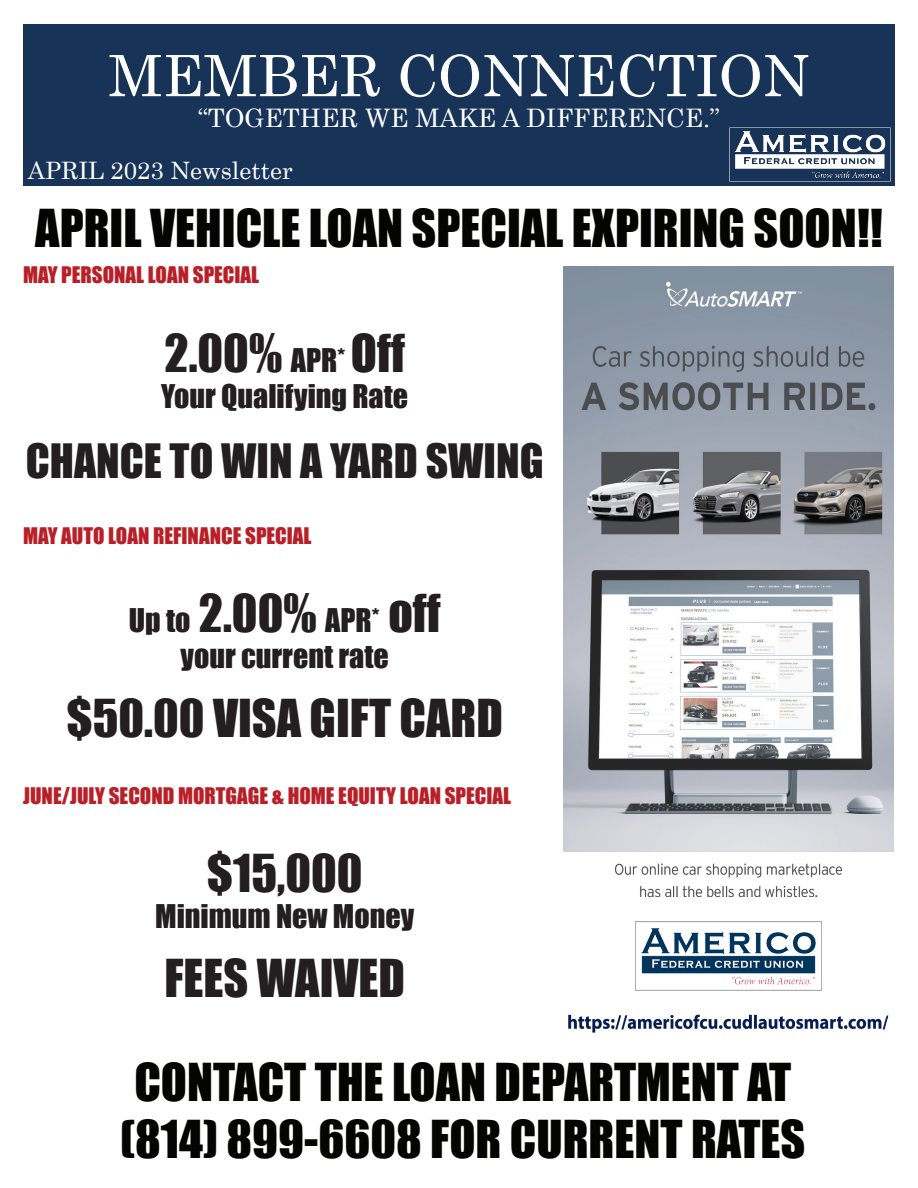
<style>
.page{position:relative;width:918px;height:1188px;background:#fff}
.page>*{position:absolute;margin:0;border:0;box-sizing:border-box;transform-origin:0 0}
.t1{font:57px "Century";color:#fff}
.t2{font:48px "Impact";color:#040503}
.t3{font:48px "Impact";color:#231f20}
.t4{font:43.5px "Impact";color:#231f20}
.t5{font:30px "Impact";color:#231f20}
.t6{font:25.5px "Century";color:#fff}
.t7{font:24px "Century";color:#fff}
.t8{font:21px "Impact";color:#b91f27}
.s1{font-size:30px}
.s2{font-size:48px}
</style>
<div class="page">
<div style="left:23px;top:24px;width:872px;height:162px;background:#173358"></div>
<img style="left:729px;top:127px;width:162px;height:55px">
<img style="left:563px;top:267px;width:330px;height:766px">
<p class="t1" style="left:109px;top:28px;width:702px">MEMBER CONNECTION</p>
<p class="t6" style="left:198px;top:96px;width:524px">“TOGETHER WE MAKE A DIFFERENCE.”</p>
<p class="t7" style="left:28px;top:150px;width:266px">APRIL 2023 Newsletter</p>
<h1 class="t2" style="left:35px;top:191px;width:849px">APRIL VEHICLE LOAN SPECIAL EXPIRING SOON!!</h1>
<p class="t8" style="left:23px;top:259px;width:238px">MAY PERSONAL LOAN SPECIAL</p>
<h1 class="t3" style="left:165px;top:316px;width:242px">2.00% <span class="s1">APR*</span> Off</h1>
<p class="t5" style="left:161px;top:373px;width:248px">Your Qualifying Rate</p>
<h1 class="t4" style="left:26px;top:427px;width:519px">CHANCE TO WIN A YARD SWING</h1>
<p class="t8" style="left:23px;top:519px;width:290px">MAY AUTO LOAN REFINANCE SPECIAL</p>
<h1 class="t5" style="left:129px;top:597px;width:313px">Up to <span class="s2">2.00%</span> APR* <span class="s2">off</span></h1>
<p class="t5" style="left:181px;top:633px;width:210px">your current rate</p>
<h1 class="t3" style="left:67px;top:681px;width:438px">$50.00 VISA GIFT CARD</h1>
<p class="t8" style="left:23px;top:780px;width:490px">JUNE/JULY SECOND MORTGAGE &amp; HOME EQUITY LOAN SPECIAL</p>
<h1 class="t3" style="left:207px;top:836px;width:157px">$15,000</h1>
<p class="t5" style="left:155px;top:893px;width:261px">Minimum New Money</p>
<p class="t3" style="left:164px;top:941px;width:242px">FEES WAIVED</p>
<p class="t2" style="left:134px;top:1045px;width:658px">CONTACT THE LOAN DEPARTMENT AT</p>
<h1 class="t2" style="left:120px;top:1102px;width:687px">(814) 899-6608 FOR CURRENT RATES</h1>
</div>
